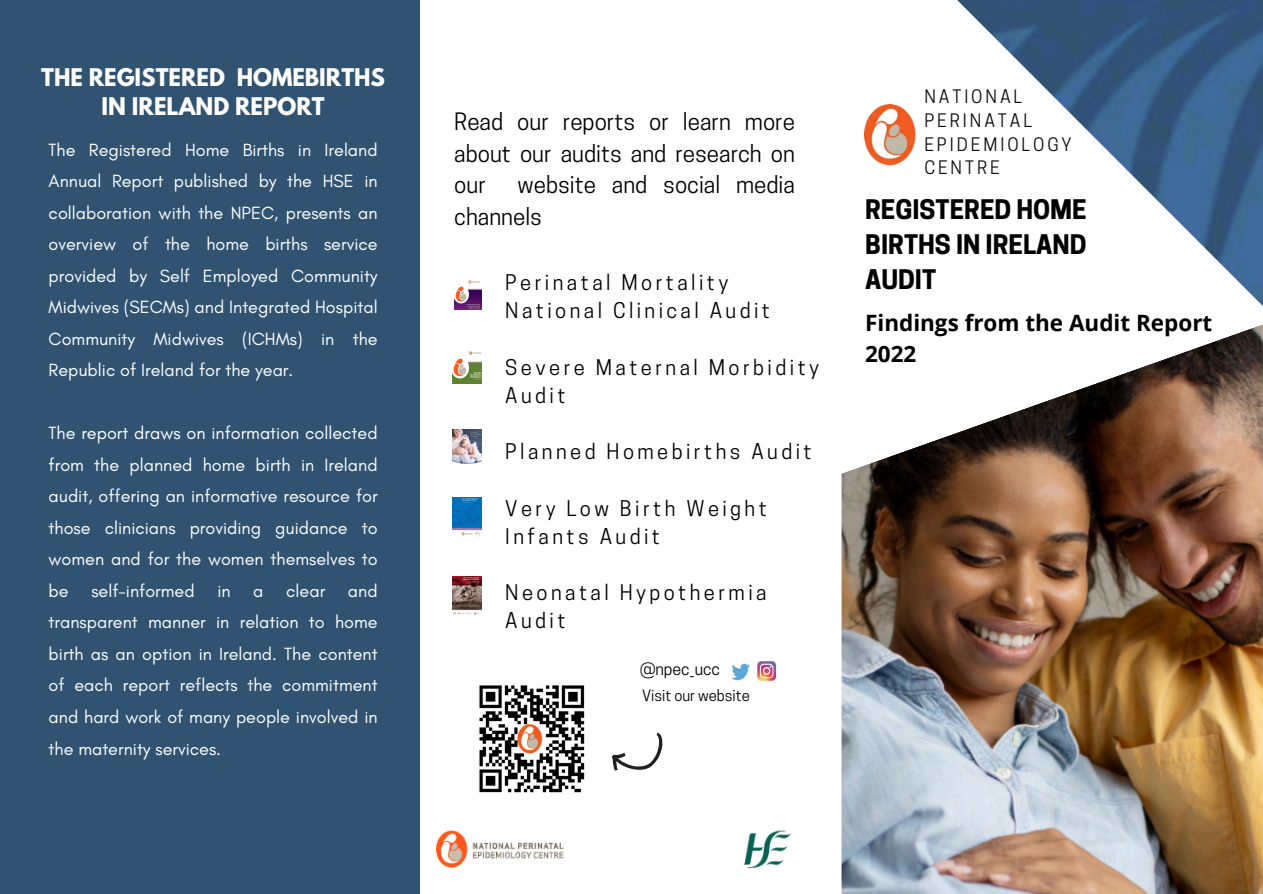
<style>
.page{position:relative;width:1263px;height:894px;background:#fff}
.page>*{position:absolute;margin:0;border:0;box-sizing:border-box;transform-origin:0 0}
.t1{font:700 25.35px/35.1px "Cooper Hewitt";color:#000;text-align:justify}
.t2{font:22.5px/31.5px "Cooper Hewitt";color:#000;text-align:justify}
.t3{font:700 22.5px/31.5px "Open Sans";color:#000}
.t4{font:700 21.6px/29.2px "League Spartan";color:#fff;text-align:center}
.t5{font:20.25px/28.2px "Cooper Hewitt";letter-spacing:.17em;color:#000}
.t6{font:18px/31.5px "Glacial Indifference";color:#fff;text-align:justify}
.t7{font:17.4px/23.7px "Cooper Hewitt";letter-spacing:.17em;color:#0e0d0d}
.t8{font:16.05px "Cooper Hewitt";color:#000}
.t9{font:14.85px "Cooper Hewitt";color:#000}
</style>
<div class="page">
<img style="left:842px;top:527px;width:421px;height:366px">
<svg style="left:841px;top:402px;width:422px;height:125px;background:#816554"></svg>
<div style="left:0;top:0;width:420px;height:892px;background:#305372"></div>
<img style="left:454px;top:280px;width:27px;height:29px">
<img style="left:453px;top:351px;width:29px;height:32px">
<img style="left:453px;top:429px;width:29px;height:34px">
<img style="left:453px;top:576px;width:29px;height:39px">
<img style="left:453px;top:497px;width:29px;height:39px">
<img style="left:479px;top:685px;width:106px;height:108px">
<img style="left:731px;top:661px;width:45px;height:20px">
<svg style="left:612px;top:732px;width:51px;height:39px"></svg>
<img style="left:883px;top:0;width:380px;height:402px">
<img style="left:436px;top:830px;width:356px;height:39px">
<div style="left:574px;top:812px;width:149px;height:75px;background:#fff"></div>
<p class="t4" style="left:41px;top:66px;width:345px">THE REGISTERED HOMEBIRTHS<br>IN IRELAND REPORT</p>
<p class="t6" style="left:49px;top:133px;width:330px">The Registered Home Births in Ireland Annual Report published by the HSE in collaboration with the NPEC, presents an overview of the home births service provided by Self Employed Community Midwives (SECMs) and Integrated Hospital Community Midwives (ICHMs) in the Republic of Ireland for the year.</p>
<p class="t6" style="left:49px;top:417px;width:330px">The report draws on information collected from the planned home birth in Ireland audit, offering an informative resource for those clinicians providing guidance to women and for the women themselves to be</p>
<p class="t6" style="left:49px;top:574px;width:330px;text-indent:299px">and transparent manner in relation to home birth as an option in Ireland. The content of each report reflects the commitment and hard work of many people involved in the maternity services.</p>
<p class="t6" style="left:91px;top:574px;width:105px">self-informed</p>
<p class="t6" style="left:217px;top:574px;width:15px">in</p>
<p class="t6" style="left:253px;top:574px;width:12px">a</p>
<p class="t6" style="left:286px;top:574px;width:41px">clear</p>
<h3 class="t2" style="left:454px;top:109px;width:342px">Read our reports or learn more about our audits and research on our</h3>
<h3 class="t2" style="left:454px;top:172px;width:342px;text-indent:63px">website and social media channels</h3>
<h3 class="t5" style="left:505px;top:271px;width:266px">Perinatal Mortality<br>National Clinical Audit</h3>
<h3 class="t5" style="left:505px;top:355px;width:315px">Severe Maternal Morbidity<br>Audit</h3>
<p class="t5" style="left:505px;top:440px;width:308px">Planned Homebirths Audit</p>
<p class="t5" style="left:505px;top:496px;width:263px">Very Low Birth Weight<br>Infants Audit</p>
<p class="t5" style="left:505px;top:580px;width:263px">Neonatal Hypothermia<br>Audit</p>
<p class="t8" style="left:640px;top:663px;width:81px">@npec_ucc</p>
<p class="t9" style="left:642px;top:689px;width:109px">Visit our website</p>
<h5 class="t7" style="left:924px;top:87px;width:149px">NATIONAL<br>PERINATAL<br>EPIDEMIOLOGY<br>CENTRE</h5>
<p class="t1" style="left:865px;top:195px;width:223px">REGISTERED HOME BIRTHS IN IRELAND AUDIT</p>
<p class="t3" style="left:865px;top:306px;width:349px">Findings from the Audit Report<br>2022</p>
</div>
